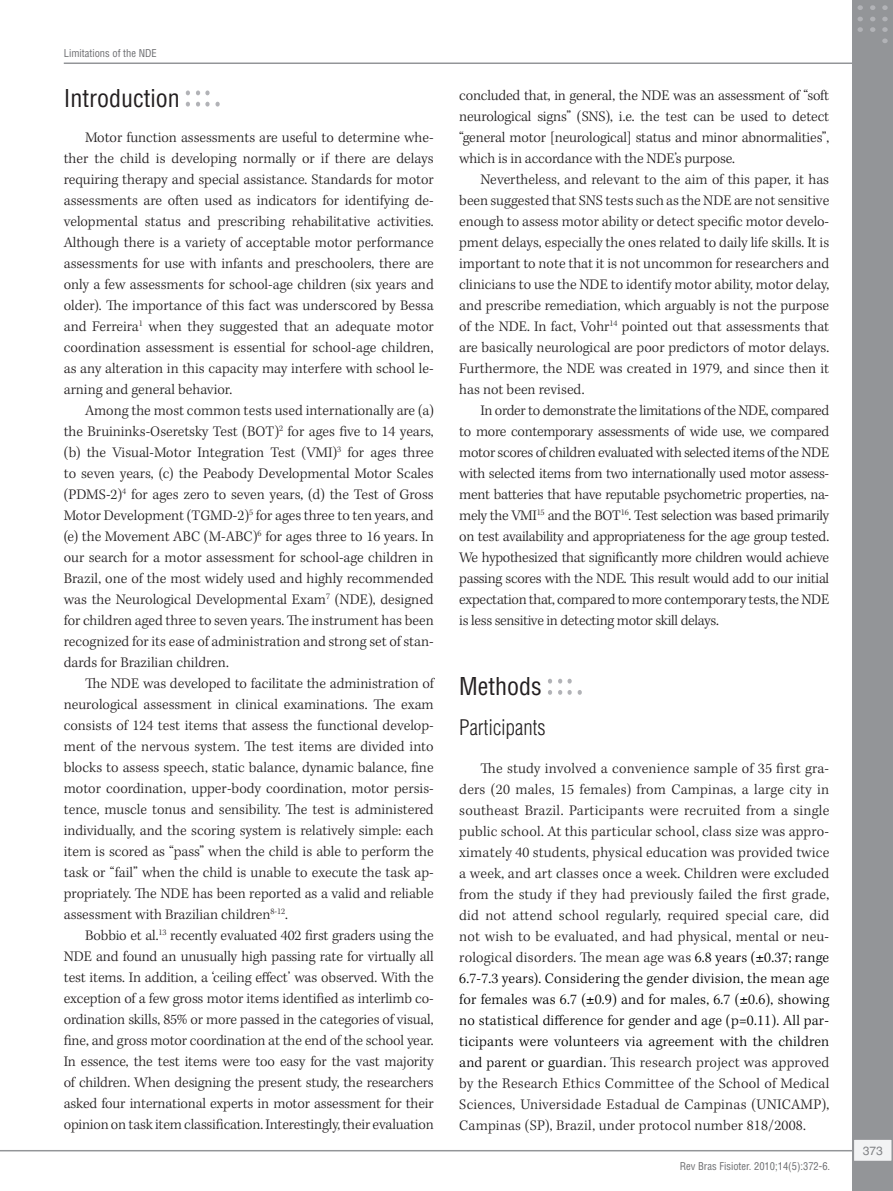
<style>
.page{position:relative;width:893px;height:1191px;background:#fff}
.page>*{position:absolute;margin:0;border:0;box-sizing:border-box;transform-origin:0 0}
.z04_0_Sub1{font:condensed 24px "Helvetica LT Std";color:#231f20}
.z04_1_Sub2{font:300 condensed 21px "Helvetica LT Std";color:#231f20}
.z05_0_texto_txt{font:300 15px/21px "Kepler Std";letter-spacing:-.005em;color:#231f20;text-align:justify}
.t1{font:12px "Helvetica LT Std";color:#808285}
.z06_2_cabecalho{font:condensed 10.5px "Helvetica LT Std";color:#6c6d70}
.s1{color:#000}
</style>
<div class="page">
<hr style="left:0;top:1150px;width:879px;height:1px;background:#939598">
<hr style="left:64px;top:62px;width:810px;height:2px;background:#939598">
<div style="left:853px;top:0;width:40px;height:1191px;background:#939598"></div>
<div style="left:853px;top:1139px;width:39px;height:22px;background:#f2f3f4"></div>
<div style="left:853px;top:1138px;width:40px;height:24px;border:2px solid #939598"></div>
<svg style="left:857px;top:27px;width:6px;height:5px"></svg>
<svg style="left:857px;top:17px;width:6px;height:4px"></svg>
<svg style="left:857px;top:5px;width:6px;height:5px"></svg>
<svg style="left:870px;top:27px;width:5px;height:5px"></svg>
<svg style="left:870px;top:17px;width:5px;height:4px"></svg>
<svg style="left:870px;top:5px;width:5px;height:5px"></svg>
<svg style="left:882px;top:27px;width:6px;height:5px"></svg>
<svg style="left:882px;top:38px;width:6px;height:5px"></svg>
<svg style="left:882px;top:17px;width:6px;height:4px"></svg>
<svg style="left:882px;top:5px;width:6px;height:5px"></svg>
<svg style="left:196px;top:102px;width:24px;height:5px"></svg>
<svg style="left:186px;top:102px;width:4px;height:5px"></svg>
<svg style="left:196px;top:90px;width:14px;height:5px"></svg>
<svg style="left:186px;top:90px;width:4px;height:5px"></svg>
<svg style="left:578px;top:690px;width:4px;height:5px"></svg>
<svg style="left:558px;top:690px;width:14px;height:5px"></svg>
<svg style="left:548px;top:690px;width:4px;height:5px"></svg>
<svg style="left:558px;top:678px;width:14px;height:5px"></svg>
<svg style="left:548px;top:678px;width:4px;height:5px"></svg>
<p class="z06_2_cabecalho" style="left:64px;top:46px;width:95px">Limitations of the NDE</p>
<p class="z04_0_Sub1" style="left:64px;top:83px;width:117px">Introduction</p>
<p class="z05_0_texto_txt" style="left:64px;top:127px;width:371px;text-indent:21px">Motor function assessments are useful to determine whe&shy;ther the child is developing normally or if there are delays requiring therapy and special assistance. Standards for motor assessments are often used as indicators for identifying de&shy;velopmental status and prescribing rehabilitative activities.<br>Although there is a variety of acceptable motor performance assessments for use with infants and preschoolers, there are only a few assessments for school-age children (six years and older). The importance of this fact was underscored by Bessa and Ferreira<sup>1</sup> when they suggested that an adequate motor coordination assessment is essential for school-age children, as any alteration in this capacity may interfere with school le&shy;arning and general behavior.</p>
<p class="z05_0_texto_txt" style="left:64px;top:400px;width:371px;text-indent:21px">Among the most common tests used internationally are (a) the Bruininks-Oseretsky Test (BOT)<sup>2</sup> for ages five to 14 years, (b) the Visual-Motor Integration Test (VMI)<sup>3</sup> for ages three to seven years, (c) the Peabody Developmental Motor Scales (PDMS-2)<sup>4</sup> for ages zero to seven years, (d) the Test of Gross Motor Development (TGMD-2)<sup>5</sup> for ages three to ten years, and (e) the Movement ABC (M-ABC)<sup>6</sup> for ages three to 16 years. In our search for a motor assessment for school-age children in Brazil, one of the most widely used and highly recommended was the Neurological Developmental Exam<sup>7</sup> (NDE), designed for children aged three to seven years. The instrument has been recognized for its ease of administration and strong set of stan&shy;dards for Brazilian children.</p>
<p class="z05_0_texto_txt" style="left:64px;top:673px;width:371px;text-indent:21px">The NDE was developed to facilitate the administration of neurological assessment in clinical examinations. The exam consists of 124 test items that assess the functional develop&shy;ment of the nervous system. The test items are divided into blocks to assess speech, static balance, dynamic balance, fine motor coordination, upper-body coordination, motor persis&shy;tence, muscle tonus and sensibility. The test is administered individually, and the scoring system is relatively simple: each item is scored as “pass” when the child is able to perform the task or “fail” when the child is unable to execute the task ap&shy;propriately. The NDE has been reported as a valid and reliable assessment with Brazilian children<sup>8-12</sup>.</p>
<p class="z05_0_texto_txt" style="left:64px;top:925px;width:371px;text-indent:21px">Bobbio et al.<sup>13</sup> recently evaluated 402 first graders using the NDE and found an unusually high passing rate for virtually all test items. In addition, a ‘ceiling effect’ was observed. With the exception of a few gross motor items identified as interlimb co&shy;ordination skills, 85% or more passed in the categories of visual, fine, and gross motor coordination at the end of the school year.<br>In essence, the test items were too easy for the vast majority of children. When designing the present study, the researchers asked four international experts in motor assessment for their opinion on task item classification. Interestingly, their evaluation</p>
<p class="z05_0_texto_txt" style="left:459px;top:85px;width:371px">concluded that, in general, the NDE was an assessment of “soft neurological signs” (SNS), i.e. the test can be used to detect “general motor [neurological] status and minor abnormalities”, which is in accordance with the NDE’s purpose.</p>
<p class="z05_0_texto_txt" style="left:459px;top:169px;width:371px;text-indent:21px">Nevertheless, and relevant to the aim of this paper, it has been suggested that SNS tests such as the NDE are not sensitive enough to assess motor ability or detect specific motor develo&shy;pment delays, especially the ones related to daily life skills. It is important to note that it is not uncommon for researchers and clinicians to use the NDE to identify motor ability, motor delay, and prescribe remediation, which arguably is not the purpose of the NDE. In fact, Vohr<sup>14</sup> pointed out that assessments that are basically neurological are poor predictors of motor delays.<br>Furthermore, the NDE was created in 1979, and since then it has not been revised.</p>
<p class="z05_0_texto_txt" style="left:459px;top:400px;width:371px;text-indent:21px">In order to demonstrate the limitations of the NDE, compared to more contemporary assessments of wide use, we compared motor scores of children evaluated with selected items of the NDE with selected items from two internationally used motor assess&shy;ment batteries that have reputable psychometric properties, na&shy;mely the VMI<sup>15</sup> and the BOT<sup>16</sup>. Test selection was based primarily on test availability and appropriateness for the age group tested.<br>We hypothesized that significantly more children would achieve passing scores with the NDE. This result would add to our initial expectation that, compared to more contemporary tests, the NDE is less sensitive in detecting motor skill delays.</p>
<p class="z04_0_Sub1" style="left:459px;top:671px;width:84px">Methods</p>
<p class="z04_1_Sub2" style="left:459px;top:714px;width:88px">Participants</p>
<p class="z05_0_texto_txt" style="left:459px;top:758px;width:371px;text-indent:21px">The study involved a convenience sample of 35 first gra&shy;ders (20 males, 15 females) from Campinas, a large city in southeast Brazil. Participants were recruited from a single public school. At this particular school, class size was appro&shy;ximately 40 students, physical education was provided twice a week, and art classes once a week. Children were excluded from the study if they had previously failed the first grade, did not attend school regularly, required special care, did not wish to be evaluated, and had physical, mental or neu&shy;rological disorders. The mean age was <span class="s1">6.8 years ( 0.37; range 6.7-7.3 years). Considering the gender division, the mean age for females was 6.7 ( 0.9) and for males, 6.7 ( 0.6), showing no statistical difference for gender and age (p=0.11). All par&shy;ticipants were volunteers via agreement with the children and parent or guardian.</span> This research project was approved by the Research Ethics Committee of the School of Medical Sciences, Universidade Estadual de Campinas (UNICAMP), Campinas (SP), Brazil, under protocol number 818/2008.</p>
<p class="z06_2_cabecalho" style="left:680px;top:1160px;width:152px">Rev Bras Fisioter. 2010;14(5):372-6.</p>
<p class="t1" style="left:863px;top:1143px;width:22px">373</p>
</div>
